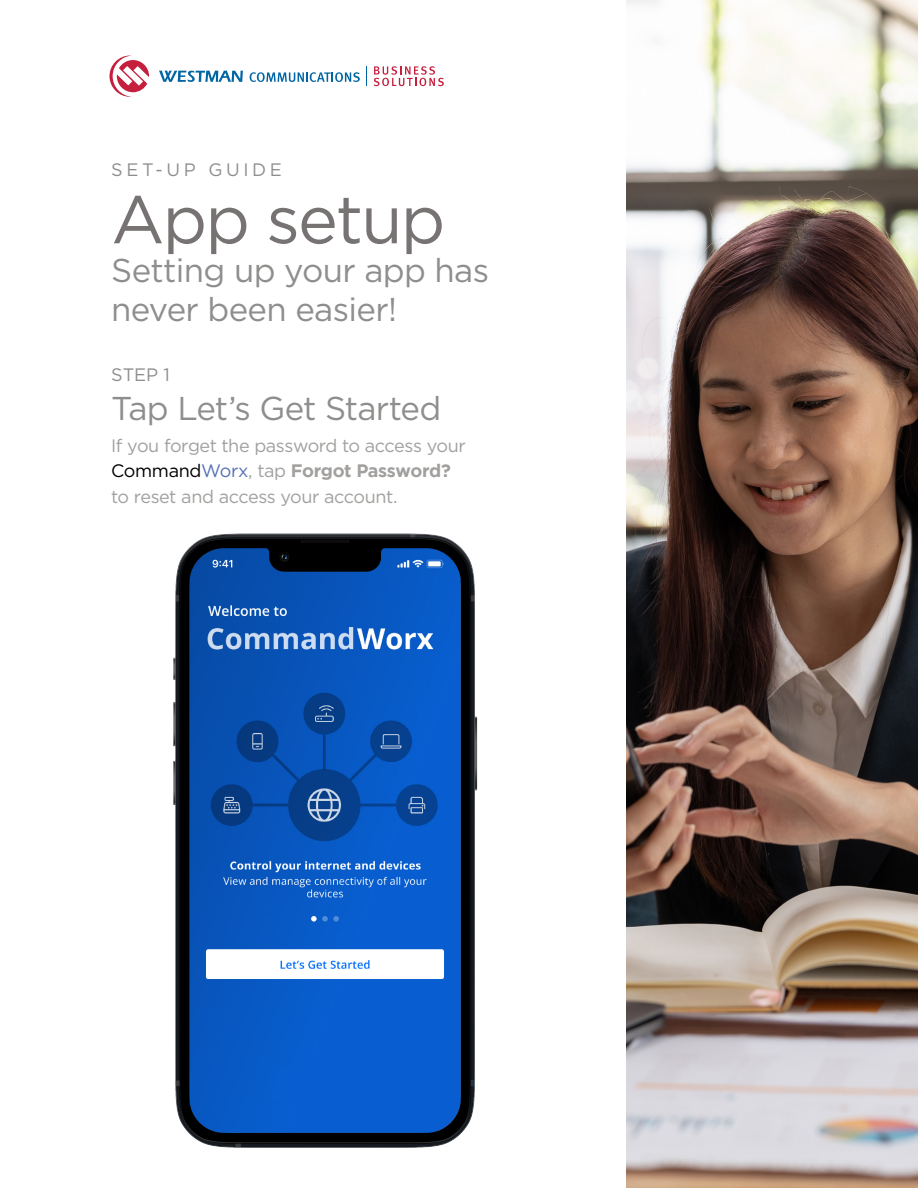
<style>
.page{position:relative;width:918px;height:1188px;background:#fff}
.page>*{position:absolute;margin:0;border:0;box-sizing:border-box;transform-origin:0 0}
.t1{font:67.5px "Gotham";letter-spacing:-.03em;color:#767372}
.Header_2{font:33px/39px "Gotham";letter-spacing:-.02em;color:#8e8e8d}
.t2{font:18px/25.5px "Gotham";letter-spacing:-.025em;color:#a2a09e}
.Header_2-2{font:18px "Gotham";letter-spacing:.2em;color:#8e8e8d}
.s1{color:#000}
.s2{color:#5671b7}
.s3{font-weight:700}
</style>
<div class="page">
<svg style="left:110px;top:56px;width:39px;height:41px"></svg>
<svg style="left:159px;top:71px;width:84px;height:11px"></svg>
<svg style="left:366px;top:66px;width:1px;height:20px"></svg>
<svg style="left:374px;top:66px;width:70px;height:20px"></svg>
<svg style="left:250px;top:72px;width:110px;height:10px"></svg>
<img style="left:626px;top:0;width:292px;height:1188px">
<img style="left:173px;top:533px;width:305px;height:615px">
<p class="Header_2-2" style="left:111px;top:158px;width:172px">SET-UP GUIDE</p>
<p class="t1" style="left:111px;top:176px;width:336px">App setup</p>
<p class="Header_2" style="left:111px;top:250px;width:379px">Setting up your app has never been easier!</p>
<p class="Header_2-2" style="left:111px;top:363px;width:60px">STEP 1</p>
<p class="Header_2" style="left:111px;top:388px;width:332px">Tap Let’s Get Started</p>
<p class="t2" style="left:111px;top:432px;width:356px">If you forget the password to access your<br><span class="s1">Command</span><span class="s2">Worx</span>, tap <span class="s3">Forgot Password? </span>to reset and access your account.</p>
</div>
